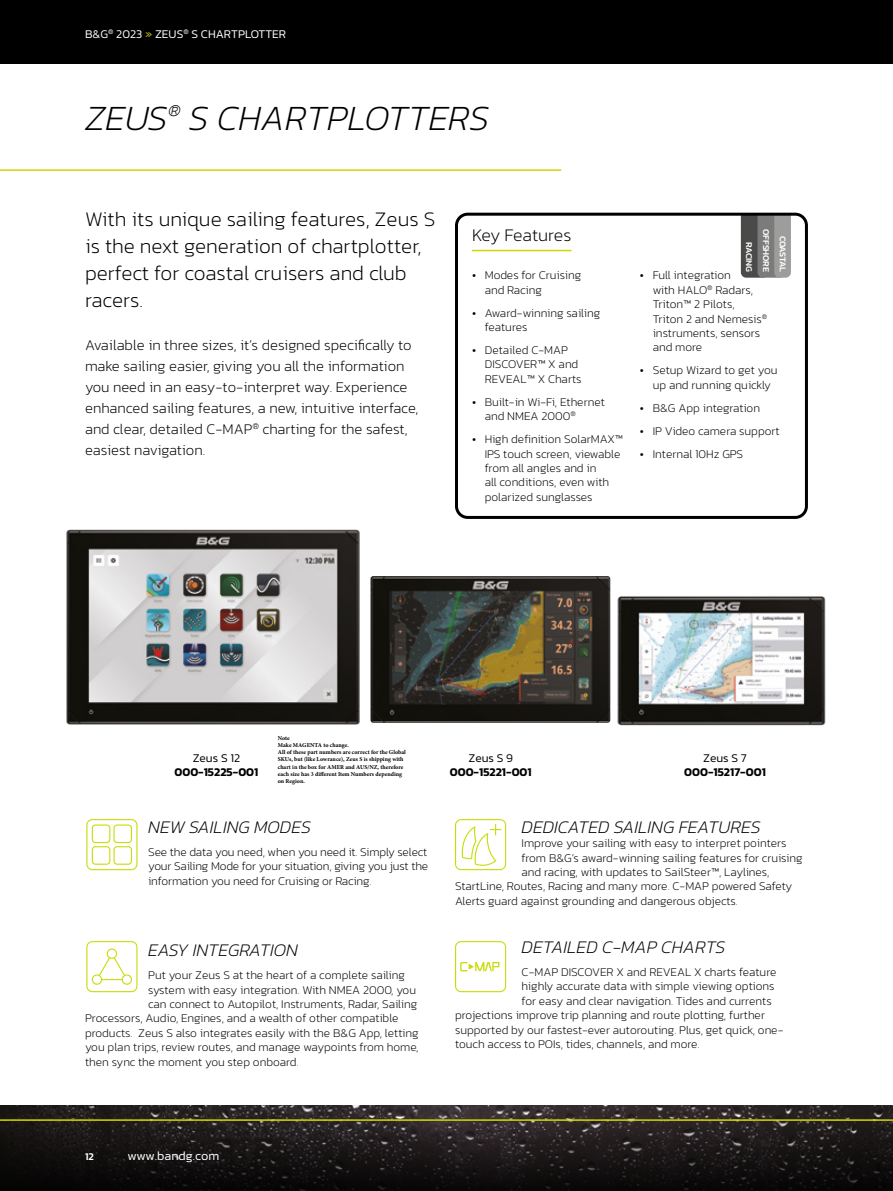
<style>
.page{position:relative;width:893px;height:1191px;background:#fff}
.page>*{position:absolute;margin:0;border:0;box-sizing:border-box;transform-origin:0 0}
.t1{font:italic 200 36px "Kanit";color:#000}
.t2{font:200 21px/27px "Kanit";color:#000}
.t3{font:italic 200 18px "Kanit";color:#000}
.t4{font:200 18px "Kanit";letter-spacing:-.01em;color:#000}
.t5{font:200 15px/21px "Kanit";color:#000}
.t6{font:300 12.75px "Kanit";color:#fff}
.t7{font:200 12px/14.4px "Kanit";color:#000}
.t8{font:600 12px "Kanit";color:#000}
.t9{font:300 12px "Kanit";color:#fff}
.t10{font:300 12px "Kanit";color:#000}
.t11{font:500 10.5px "Kanit";color:#fff}
.t12{font:500 9px "Kanit";letter-spacing:-.02em;color:#fff}
.t13{font:500 9px "Kanit";letter-spacing:-.06em;color:#fff}
.t14{font:700 6px/7.2px "Minion Pro";color:#000}
.s1{color:#d1d700}
</style>
<div class="page">
<svg style="left:741px;top:217px;width:50px;height:61px;background:#777776"></svg>
<div style="left:455px;top:213px;width:353px;height:306px;border:3px solid #000;border-radius:11px"></div>
<hr style="left:0;top:169px;width:561px;height:2px;background:#d1d700">
<hr style="left:472px;top:250px;width:99px;height:1px;background:#d1d700">
<img style="left:66px;top:529px;width:305px;height:196px">
<img style="left:610px;top:584px;width:216px;height:142px">
<img style="left:371px;top:576px;width:239px;height:147px">
<svg style="left:86px;top:819px;width:51px;height:51px"></svg>
<svg style="left:86px;top:941px;width:51px;height:51px"></svg>
<svg style="left:455px;top:819px;width:51px;height:51px"></svg>
<svg style="left:455px;top:941px;width:51px;height:51px"></svg>
<div style="left:0;top:0;width:893px;height:64px;background:#000"></div>
<img style="left:0;top:1106px;width:893px;height:85px">
<hr style="left:0;top:1119px;width:893px;height:1px;background:#d1d700">
<p class="t9" style="left:85px;top:25px;width:203px">B&amp;G<sup>®</sup> 2023 <span class="s1">»</span> ZEUS<sup>®</sup> S CHARTPLOTTER</p>
<h1 class="t1" style="left:85px;top:93px;width:406px">ZEUS<sup>®</sup> S CHARTPLOTTERS</h1>
<h2 class="t2" style="left:85px;top:206px;width:352px">With its unique sailing features, Zeus S is the next generation of chartplotter, perfect for coastal cruisers and club racers.</h2>
<p class="t5" style="left:85px;top:334px;width:335px">Available in three sizes, it’s designed specifically to make sailing easier, giving you all the information you need in an easy-to-interpret way. Experience enhanced sailing features, a new, intuitive interface, and clear, detailed C-MAP<sup>®</sup> charting for the safest, easiest navigation.</p>
<h3 class="t4" style="left:472px;top:223px;width:101px">Key Features</h3>
<p class="t7" style="left:485px;top:268px;width:98px;text-indent:-13px">• Modes for Cruising and Racing</p>
<p class="t7" style="left:485px;top:305px;width:117px;text-indent:-13px">• Award-winning sailing features</p>
<p class="t7" style="left:485px;top:343px;width:98px;text-indent:-13px">• Detailed C-MAP<br>DISCOVER™ X and<br>REVEAL™ X Charts</p>
<p class="t7" style="left:485px;top:394px;width:122px;text-indent:-13px">• Built-in Wi-Fi, Ethernet and NMEA 2000<sup>®</sup></p>
<p class="t7" style="left:485px;top:432px;width:140px;text-indent:-13px">• High definition SolarMAX™<br>IPS touch screen, viewable from all angles and in<br>all conditions, even with polarized sunglasses</p>
<p class="t12" style="left:773px;top:229px;width:44px;rotate:90deg">OFFSHORE</p>
<p class="t13" style="left:789px;top:235px;width:38px;rotate:90deg">COASTAL</p>
<p class="t12" style="left:756px;top:242px;width:31px;rotate:90deg">RACING</p>
<p class="t7" style="left:653px;top:268px;width:116px;text-indent:-13px">• Full integration<br>with HALO<sup>®</sup> Radars,<br>Triton™ 2 Pilots,<br>Triton 2 and Nemesis<sup>® </sup>instruments, sensors and more</p>
<p class="t7" style="left:640px;top:363px;width:139px;text-align:center">• Setup Wizard to get you up and running quickly</p>
<p class="t7" style="left:640px;top:400px;width:122px">• B&amp;G App integration</p>
<p class="t7" style="left:640px;top:423px;width:141px">• IP Video camera support</p>
<p class="t7" style="left:640px;top:446px;width:105px">• Internal 10Hz GPS</p>
<p class="t10" style="left:193px;top:750px;width:49px">Zeus S 12</p>
<p class="t8" style="left:174px;top:762px;width:85px">000-15225-001</p>
<p class="t14" style="left:278px;top:734px;width:130px">Note<br>Make MAGENTA to change.<br>All of these part numbers are correct for the Global SKUs, but (like Lowrance), Zeus S is shipping with chart in the box for AMER and AUS/NZ, therefore each size has 3 different Item Numbers depending on Region.</p>
<p class="t10" style="left:468px;top:750px;width:46px">Zeus S 9</p>
<p class="t8" style="left:450px;top:762px;width:83px">000-15221-001</p>
<p class="t10" style="left:703px;top:750px;width:45px">Zeus S 7</p>
<p class="t8" style="left:684px;top:762px;width:83px">000-15217-001</p>
<h3 class="t3" style="left:148px;top:814px;width:164px">NEW SAILING MODES</h3>
<p class="t7" style="left:148px;top:844px;width:282px;text-align:justify">See the data you need, when you need it. Simply select your Sailing Mode for your situation, giving you just the information you need for Cruising or Racing.</p>
<h3 class="t3" style="left:148px;top:938px;width:151px">EASY INTEGRATION</h3>
<p class="t7" style="left:148px;top:968px;width:258px">Put your Zeus S at the heart of a complete sailing</p>
<p class="t7" style="left:148px;top:982px;width:269px">system with easy integration. With NMEA 2000, you</p>
<p class="t7" style="left:148px;top:996px;width:271px">can connect to Autopilot, Instruments, Radar, Sailing</p>
<p class="t7" style="left:85px;top:1011px;width:315px">Processors, Audio, Engines, and a wealth of other compatible</p>
<p class="t7" style="left:85px;top:1025px;width:335px">products. Zeus S also integrates easily with the B&amp;G App, letting</p>
<p class="t7" style="left:85px;top:1040px;width:335px">you plan trips, review routes, and manage waypoints from home,</p>
<p class="t7" style="left:85px;top:1054px;width:215px">then sync the moment you step onboard.</p>
<h3 class="t3" style="left:522px;top:814px;width:241px">DEDICATED SAILING FEATURES</h3>
<p class="t7" style="left:522px;top:836px;width:266px">Improve your sailing with easy to interpret pointers</p>
<p class="t7" style="left:522px;top:850px;width:283px">from B&amp;G’s award-winning sailing features for cruising</p>
<p class="t7" style="left:522px;top:864px;width:249px">and racing, with updates to SailSteer™, Laylines,</p>
<p class="t7" style="left:455px;top:879px;width:339px">StartLine, Routes, Racing and many more. C-MAP powered Safety</p>
<p class="t7" style="left:455px;top:893px;width:284px">Alerts guard against grounding and dangerous objects.</p>
<h3 class="t3" style="left:522px;top:935px;width:205px">DETAILED C-MAP CHARTS</h3>
<p class="t7" style="left:522px;top:964px;width:256px">C-MAP DISCOVER X and REVEAL X charts feature</p>
<p class="t7" style="left:522px;top:979px;width:255px">highly accurate data with simple viewing options</p>
<p class="t7" style="left:522px;top:993px;width:252px">for easy and clear navigation. Tides and currents</p>
<p class="t7" style="left:455px;top:1008px;width:312px">projections improve trip planning and route plotting, further</p>
<p class="t7" style="left:455px;top:1022px;width:330px">supported by our fastest-ever autorouting. Plus, get quick, one-</p>
<p class="t7" style="left:455px;top:1036px;width:246px">touch access to POIs, tides, channels, and more.</p>
<p class="t11" style="left:85px;top:1148px;width:10px">12</p>
<p class="t6" style="left:128px;top:1146px;width:93px">www.bandg.com</p>
</div>
